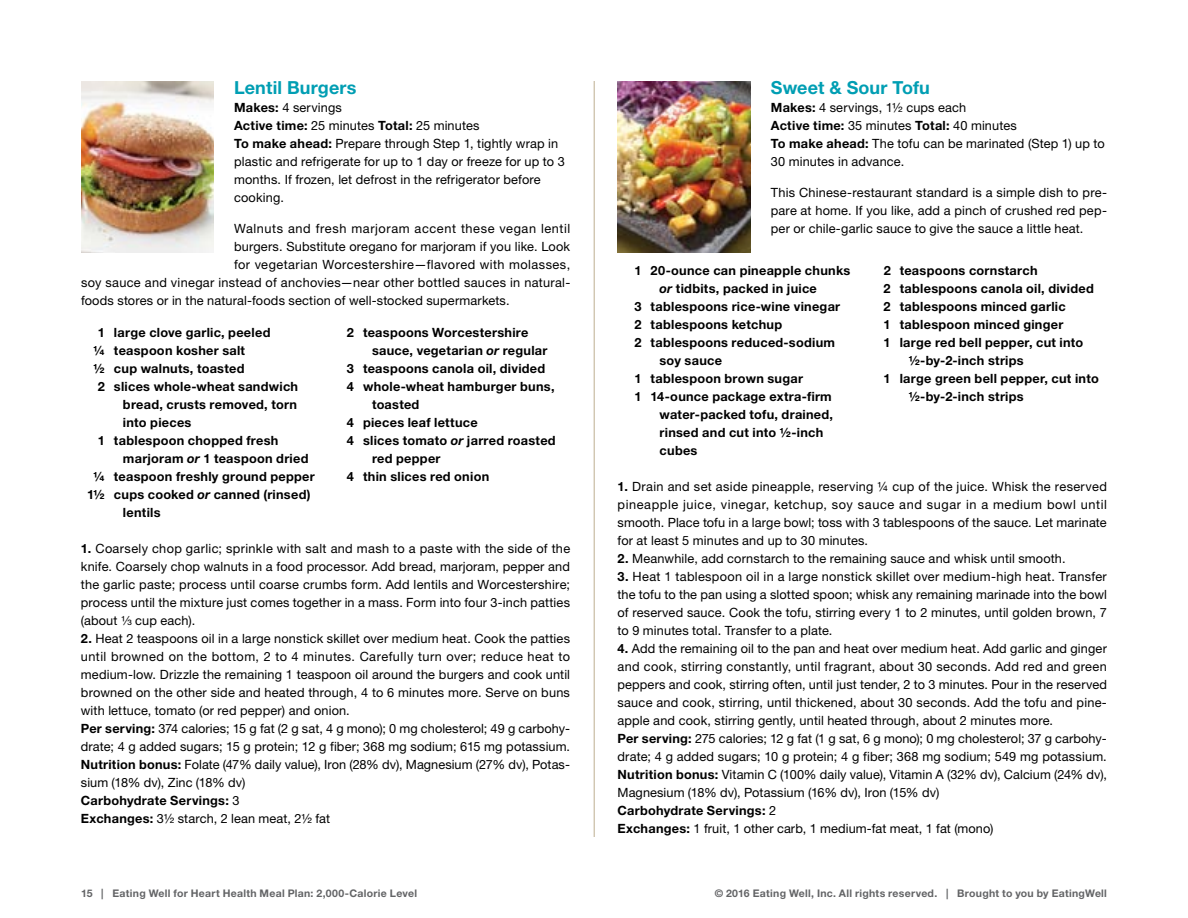
<style>
.page{position:relative;width:1188px;height:918px;background:#fff}
.page>*{position:absolute;margin:0;border:0;box-sizing:border-box;transform-origin:0 0}
.t1{font:700 18px "Helvetica Neue LT Std";letter-spacing:.005em;color:#009eb3}
.t2{font:12.75px/18px "Helvetica Neue LT Std";letter-spacing:.01em;color:#000}
.t3{font:700 12.75px "Helvetica Neue LT Std";letter-spacing:.02em;color:#000}
.t4{font:12.75px "Helvetica Neue LT Std";letter-spacing:.035em;color:#000}
.t5{font:12.75px "Helvetica Neue LT Std";letter-spacing:.045em;color:#000}
.t6{font:700 10.5px "Helvetica Neue LT Std";letter-spacing:.025em;color:#636466}
.s1{font-weight:700}
.s2{font-style:italic}
.s3{font-family:"Helvetica LT Std Fractions"}
</style>
<div class="page">
<img style="left:618px;top:81px;width:133px;height:172px">
<hr style="left:594px;top:81px;width:1px;height:756px;background:#bdae90">
<img style="left:81px;top:81px;width:133px;height:172px">
<h1 class="t1" style="left:234px;top:76px;width:124px">Lentil Burgers</h1>
<p class="t2" style="left:234px;top:98px;width:332px"><span class="s1">Makes:</span> 4 servings<br><span class="s1">Active time:</span> 25 minutes <span class="s1">Total:</span> 25 minutes<br><span class="s1">To make ahead:</span> Prepare through Step 1, tightly wrap in plastic and refrigerate for up to 1 day or freeze for up to 3 months. If frozen, let defrost in the refrigerator before cooking.</p>
<p class="t5" style="left:234px;top:221px;width:338px">Walnuts and fresh marjoram accent these vegan lentil</p>
<p class="t2" style="left:234px;top:238px;width:338px">burgers. Substitute oregano for marjoram if you like. Look</p>
<p class="t4" style="left:234px;top:257px;width:338px">for vegetarian Worcestershire—flavored with molasses,</p>
<p class="t2" style="left:81px;top:274px;width:491px">soy sauce and vinegar instead of anchovies—near other bottled sauces in natural-</p>
<p class="t2" style="left:81px;top:292px;width:430px">foods stores or in the natural-foods section of well-stocked supermarkets.</p>
<p class="t3" style="left:98px;top:324px;width:174px">1 large clove garlic, peeled</p>
<p class="t3" style="left:94px;top:342px;width:153px">1/4 teaspoon kosher salt</p>
<p class="t3" style="left:94px;top:360px;width:152px">1/2 cup walnuts, toasted</p>
<p class="t3" style="left:98px;top:378px;width:202px">2 slices whole-wheat sandwich</p>
<p class="t3" style="left:123px;top:396px;width:175px">bread, crusts removed, torn</p>
<p class="t3" style="left:123px;top:414px;width:70px">into pieces</p>
<p class="t3" style="left:98px;top:432px;width:182px">1 tablespoon chopped fresh</p>
<p class="t3" style="left:123px;top:450px;width:187px">marjoram <span class="s2">or</span> 1 teaspoon dried</p>
<p class="t3" style="left:94px;top:468px;width:223px">1/4 teaspoon freshly ground pepper</p>
<p class="t3" style="left:87px;top:486px;width:225px">11/2 cups cooked <span class="s2">or</span> canned (rinsed)</p>
<p class="t3" style="left:123px;top:504px;width:39px">lentils</p>
<p class="t3" style="left:347px;top:324px;width:183px">2 teaspoons Worcestershire</p>
<p class="t3" style="left:372px;top:342px;width:177px">sauce, vegetarian <span class="s2">or</span> regular</p>
<p class="t3" style="left:347px;top:360px;width:200px">3 teaspoons canola oil, divided</p>
<p class="t3" style="left:347px;top:378px;width:209px">4 whole-wheat hamburger buns,</p>
<p class="t3" style="left:372px;top:396px;width:49px">toasted</p>
<p class="t3" style="left:347px;top:414px;width:132px">4 pieces leaf lettuce</p>
<p class="t3" style="left:347px;top:433px;width:210px">4 slices tomato <span class="s2">or</span> jarred roasted</p>
<p class="t3" style="left:372px;top:451px;width:70px">red pepper</p>
<p class="t3" style="left:347px;top:469px;width:144px">4 thin slices red onion</p>
<p class="t2" style="left:81px;top:539px;width:491px;text-align:justify"><span class="s1">1.</span> Coarsely chop garlic; sprinkle with salt and mash to a paste with the side of the knife. Coarsely chop walnuts in a food processor. Add bread, marjoram, pepper and the garlic paste; process until coarse crumbs form. Add lentils and Worcestershire; process until the mixture just comes together in a mass. Form into four 3-inch patties (about <span class="s3">1/3</span> cup each).</p>
<p class="t2" style="left:81px;top:629px;width:491px"><span class="s1">2.</span> Heat 2 teaspoons oil in a large nonstick skillet over medium heat. Cook the patties until browned on the bottom, 2 to 4 minutes. Carefully turn over; reduce heat to medium-low. Drizzle the remaining 1 teaspoon oil around the burgers and cook until browned on the other side and heated through, 4 to 6 minutes more. Serve on buns with lettuce, tomato (or red pepper) and onion.<br><span class="s1">Per serving:</span> 374 calories; 15 g fat (2 g sat, 4 g mono); 0 mg cholesterol; 49 g carbohy&shy;drate; 4 g added sugars; 15 g protein; 12 g fiber; 368 mg sodium; 615 mg potassium.<br><span class="s1">Nutrition bonus:</span> Folate (47% daily value), Iron (28% dv), Magnesium (27% dv), Potas&shy;sium (18% dv), Zinc (18% dv)<br><span class="s1">Carbohydrate Servings:</span> 3<br><span class="s1">Exchanges:</span> 31/2 starch, 2 lean meat, 21/2 fat</p>
<h1 class="t1" style="left:771px;top:76px;width:160px">Sweet &amp; Sour Tofu</h1>
<p class="t2" style="left:771px;top:98px;width:335px"><span class="s1">Makes:</span> 4 servings, 11/2 cups each<br><span class="s1">Active time:</span> 35 minutes <span class="s1">Total:</span> 40 minutes<br><span class="s1">To make ahead:</span> The tofu can be marinated (Step 1) up to 30 minutes in advance.</p>
<p class="t2" style="left:771px;top:184px;width:338px;text-align:justify">This Chinese-restaurant standard is a simple dish to pre&shy;pare at home. If you like, add a pinch of crushed red pep&shy;per or chile-garlic sauce to give the sauce a little heat.</p>
<p class="t3" style="left:635px;top:263px;width:217px">1 20-ounce can pineapple chunks</p>
<p class="t3" style="left:660px;top:281px;width:159px"><span class="s2">or</span> tidbits, packed in juice</p>
<p class="t3" style="left:635px;top:299px;width:207px">3 tablespoons rice-wine vinegar</p>
<p class="t3" style="left:635px;top:317px;width:149px">2 tablespoons ketchup</p>
<p class="t3" style="left:635px;top:335px;width:202px">2 tablespoons reduced-sodium</p>
<p class="t3" style="left:660px;top:353px;width:64px">soy sauce</p>
<p class="t3" style="left:635px;top:371px;width:170px">1 tablespoon brown sugar</p>
<p class="t3" style="left:634px;top:389px;width:199px">1 14-ounce package extra-firm</p>
<p class="t3" style="left:660px;top:407px;width:175px">water-packed tofu, drained,</p>
<p class="t3" style="left:660px;top:425px;width:165px">rinsed and cut into 1/2-inch</p>
<p class="t3" style="left:660px;top:443px;width:39px">cubes</p>
<p class="t3" style="left:884px;top:263px;width:155px">2 teaspoons cornstarch</p>
<p class="t3" style="left:884px;top:281px;width:212px">2 tablespoons canola oil, divided</p>
<p class="t3" style="left:884px;top:299px;width:184px">2 tablespoons minced garlic</p>
<p class="t3" style="left:884px;top:317px;width:181px">1 tablespoon minced ginger</p>
<p class="t3" style="left:884px;top:335px;width:201px">1 large red bell pepper, cut into</p>
<p class="t3" style="left:909px;top:353px;width:116px">1/2-by-2-inch strips</p>
<p class="t3" style="left:884px;top:371px;width:217px">1 large green bell pepper, cut into</p>
<p class="t3" style="left:909px;top:389px;width:116px">1/2-by-2-inch strips</p>
<p class="t2" style="left:618px;top:478px;width:491px;text-align:justify"><span class="s1">1.</span> Drain and set aside pineapple, reserving 1/4 cup of the juice. Whisk the reserved pineapple juice, vinegar, ketchup, soy sauce and sugar in a medium bowl until smooth. Place tofu in a large bowl; toss with 3 tablespoons of the sauce. Let marinate for at least 5 minutes and up to 30 minutes.</p>
<p class="t2" style="left:618px;top:550px;width:450px"><span class="s1">2.</span> Meanwhile, add cornstarch to the remaining sauce and whisk until smooth.</p>
<p class="t2" style="left:618px;top:568px;width:491px;text-align:justify"><span class="s1">3.</span> Heat 1 tablespoon oil in a large nonstick skillet over medium-high heat. Transfer the tofu to the pan using a slotted spoon; whisk any remaining marinade into the bowl of reserved sauce. Cook the tofu, stirring every 1 to 2 minutes, until golden brown, 7 to 9 minutes total. Transfer to a plate.</p>
<p class="t2" style="left:618px;top:640px;width:491px"><span class="s1">4.</span> Add the remaining oil to the pan and heat over medium heat. Add garlic and ginger and cook, stirring constantly, until fragrant, about 30 seconds. Add red and green peppers and cook, stirring often, until just tender, 2 to 3 minutes. Pour in the reserved sauce and cook, stirring, until thickened, about 30 seconds. Add the tofu and pine&shy;apple and cook, stirring gently, until heated through, about 2 minutes more.<br><span class="s1">Per serving:</span> 275 calories; 12 g fat (1 g sat, 6 g mono); 0 mg cholesterol; 37 g carbohy&shy;drate; 4 g added sugars; 10 g protein; 4 g fiber; 368 mg sodium; 549 mg potassium.<br><span class="s1">Nutrition bonus:</span> Vitamin C (100% daily value), Vitamin A (32% dv), Calcium (24% dv), Magnesium (18% dv), Potassium (16% dv), Iron (15% dv)<br><span class="s1">Carbohydrate Servings:</span> 2<br><span class="s1">Exchanges:</span> 1 fruit, 1 other carb, 1 medium-fat meat, 1 fat (mono)</p>
<p class="t6" style="left:81px;top:886px;width:338px">15 | Eating Well for Heart Health Meal Plan: 2,000-Calorie Level</p>
<p class="t6" style="left:715px;top:886px;width:394px">© 2016 Eating Well, Inc. All rights reserved. | Brought to you by EatingWell</p>
</div>
